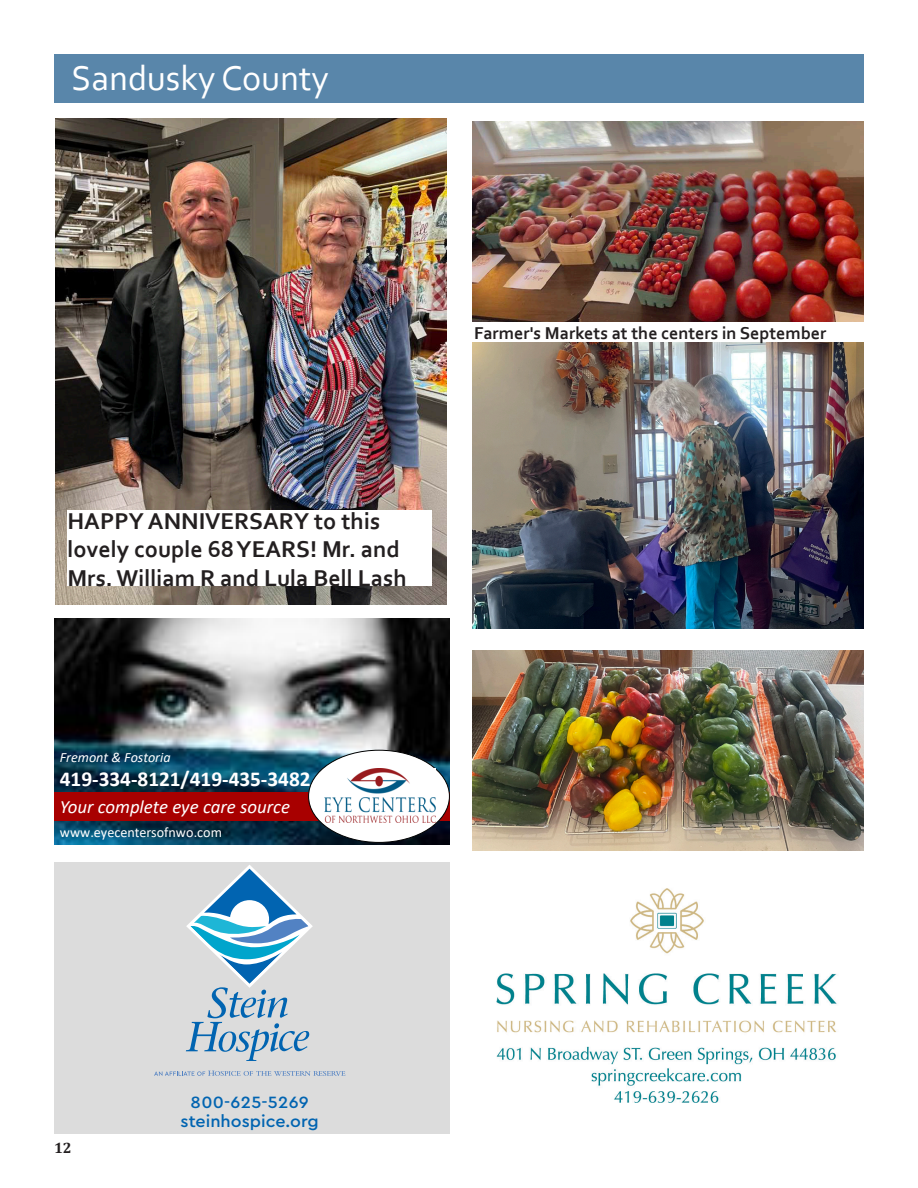
<style>
.page{position:relative;width:918px;height:1188px;background:#fff}
.page>*{position:absolute;margin:0;border:0;box-sizing:border-box;transform-origin:0 0}
.t1{font:36px "Corbel";color:#fff}
.t2{font:700 24px/28.8px "Corbel";color:#231f20}
.t3{font:700 21.3px "Calibri";letter-spacing:-.005em;color:#fff}
.t4{font:italic 18.9px "Calibri";letter-spacing:-.005em;color:#fff}
.t5{font:700 18px "Corbel";color:#231f20}
.t6{font:500 17.1px/18.9px "Cera PRO";color:#0164b1;text-align:center;scale:1.04 1}
.t7{font:700 15px "Cambria";color:#231f20}
.t8{font:14.1px "Calibri";color:#fff}
.t9{font:italic 14.1px "Calibri";color:#fff}
</style>
<div class="page">
<div style="left:54px;top:54px;width:810px;height:49px;background:#5986aa"></div>
<div style="left:54px;top:863px;width:396px;height:271px;background:#dcdcdc"></div>
<img style="left:496px;top:888px;width:341px;height:215px">
<svg style="left:154px;top:1071px;width:191px;height:5px"></svg>
<svg style="left:186px;top:865px;width:127px;height:196px"></svg>
<img style="left:54px;top:618px;width:396px;height:226px">
<div style="left:54px;top:792px;width:395px;height:29px;background:#a80000"></div>
<div style="left:309px;top:750px;width:140px;height:92px;background:#fff;border-radius:50%"></div>
<img style="left:325px;top:769px;width:110px;height:53px">
<img style="left:56px;top:118px;width:391px;height:486px">
<div style="left:68px;top:511px;width:364px;height:75px;background:#fff"></div>
<img style="left:472px;top:122px;width:392px;height:200px">
<img style="left:472px;top:342px;width:392px;height:286px">
<img style="left:472px;top:650px;width:392px;height:200px">
<p class="t1" style="left:72px;top:56px;width:259px">Sandusky County</p>
<p class="t2" style="left:68px;top:506px;width:341px">HAPPY ANNIVERSARY to this lovely couple 68 YEARS! Mr. and<br>Mrs. William R and Lula Bell Lash</p>
<p class="t9" style="left:60px;top:748px;width:112px">Fremont &amp; Fostoria</p>
<p class="t3" style="left:60px;top:764px;width:252px">419-334-8121/419-435-3482</p>
<p class="t4" style="left:60px;top:794px;width:232px">Your complete eye care source</p>
<p class="t8" style="left:60px;top:822px;width:164px">www.eyecentersofnwo.com</p>
<p class="t5" style="left:474px;top:322px;width:354px">Farmer's Markets at the centers in September</p>
<p class="t7" style="left:54px;top:1138px;width:19px">12</p>
<p class="t6" style="left:181px;top:1092px;width:134px">800-625-5269 steinhospice.org</p>
</div>
